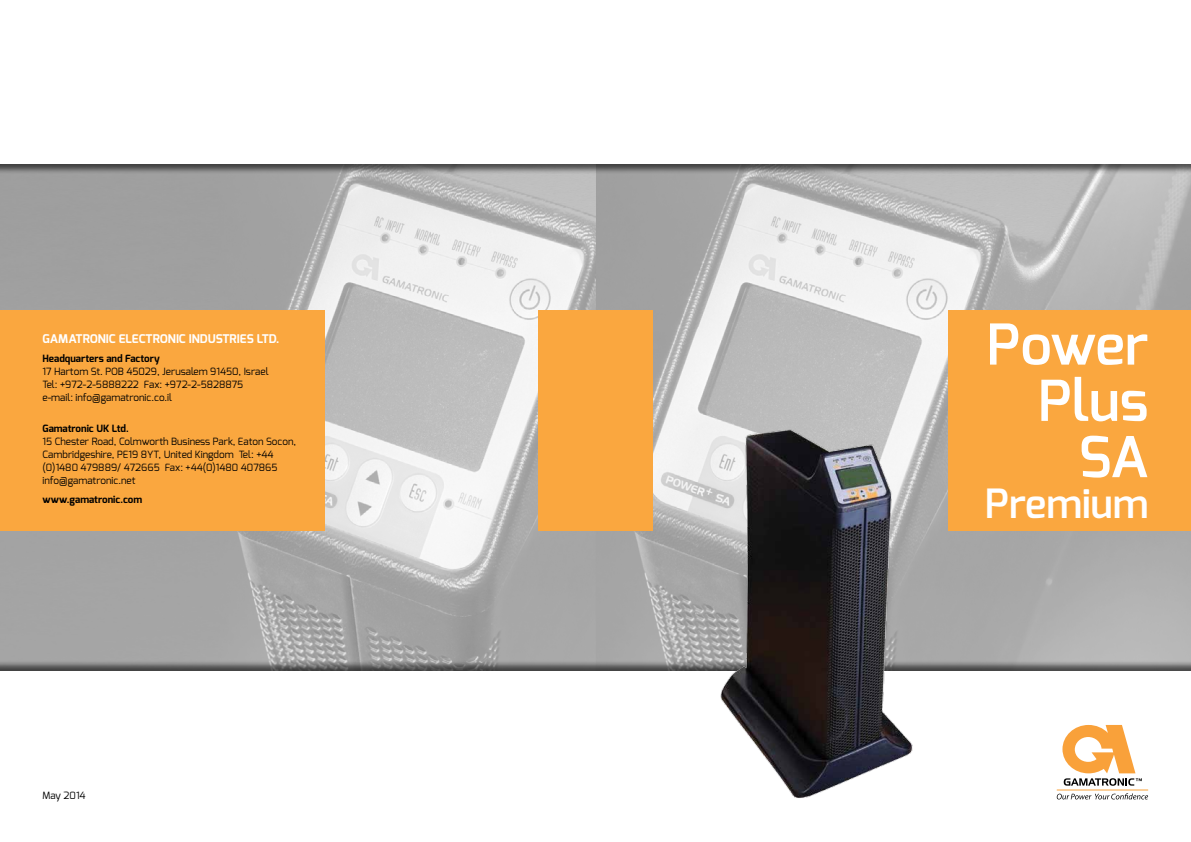
<style>
.page{position:relative;width:1191px;height:842px;background:#fff}
.page>*{position:absolute;margin:0;border:0;box-sizing:border-box;transform-origin:0 0}
.t1{font:600 56.3px/56.3px "Exo";color:#fff;text-align:right}
.t2{font:600 40.3px "Exo";color:#fff}
.t3{font:700 12px "Exo";color:#fff}
.t4{font:10px/13px "Exo";color:#000}
.t5{font:700 10px "Exo";color:#000}
</style>
<div class="page">
<img style="left:0;top:174px;width:1191px;height:487px">
<div style="left:948px;top:310px;width:243px;height:221px;background:#faa73f"></div>
<div style="left:538px;top:310px;width:114px;height:221px;background:#faa73f"></div>
<div style="left:0;top:310px;width:325px;height:221px;background:#faa73f"></div>
<div style="left:0;top:0;width:1191px;height:174px;background:#000;opacity:.6"></div>
<div style="left:0;top:0;width:1191px;height:163px;background:#fff"></div>
<div style="left:0;top:661px;width:1191px;height:181px;background:#000;opacity:.6"></div>
<div style="left:0;top:672px;width:1191px;height:170px;background:#fff"></div>
<svg style="left:1062px;top:725px;width:79px;height:61px"></svg>
<svg style="left:1056px;top:793px;width:92px;height:6px"></svg>
<hr style="left:1056px;top:790px;width:92px;height:1px;background:#f9a13a">
<img style="left:706px;top:421px;width:214px;height:377px">
<p class="t3" style="left:43px;top:331px;width:238px">GAMATRONIC ELECTRONIC INDUSTRIES LTD.</p>
<p class="t5" style="left:43px;top:352px;width:119px">Headquarters and Factory</p>
<p class="t4" style="left:144px;top:365px;width:126px;text-indent:-101px">17 Hartom St. POB 45029, Jerusalem 91450, Israel<br>Fax: +972-2-5828875</p>
<p class="t4" style="left:43px;top:378px;width:131px">Tel: +972-2-5888222<br>-e mail: info@gamatronic.co i l.</p>
<p class="t5" style="left:43px;top:422px;width:88px">Gamatronic UK Ltd.</p>
<p class="t4" style="left:239px;top:435px;width:59px;text-indent:-196px">15 Chester Road, Colmworth Business Park, Eaton Socon,<br>Tel: +44</p>
<p class="t4" style="left:165px;top:448px;width:114px;text-indent:-122px">Cambridgeshire, PE19 8YT, United Kingdom<br>Fax: +44 0) (1480 407865</p>
<p class="t4" style="left:43px;top:461px;width:119px">0( )1480 479889/ 472665 info@gamatronic.net</p>
<p class="t5" style="left:43px;top:493px;width:101px">www.gamatronic.com</p>
<p class="t4" style="left:43px;top:789px;width:45px">May 2014</p>
<h1 class="t1" style="left:987px;top:316px;width:163px">Power<br>Plus<br>SA</h1>
<h2 class="t2" style="left:985px;top:477px;width:165px">Premium</h2>
</div>
